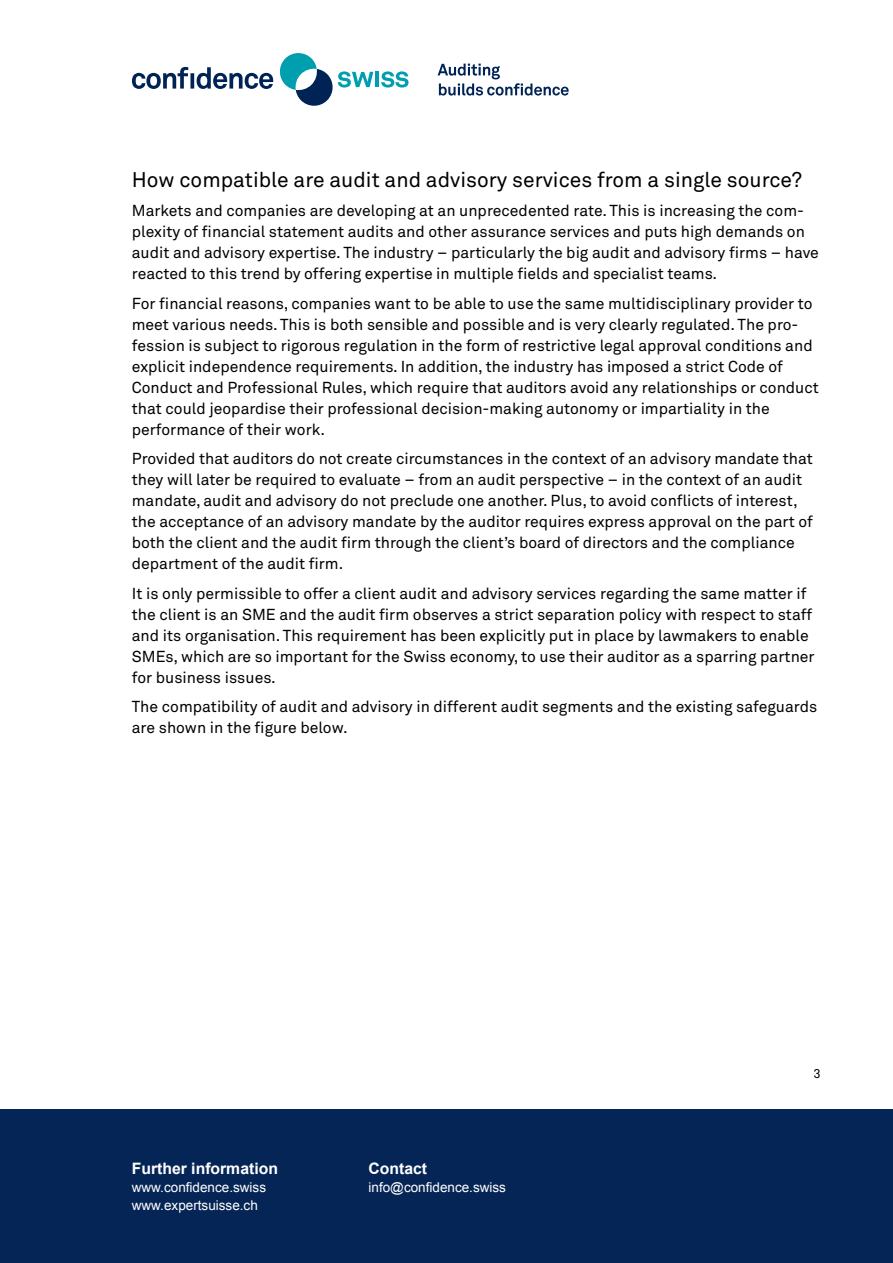
<style>
.page{position:relative;width:893px;height:1263px;background:#fff}
.page>*{position:absolute;margin:0;border:0;box-sizing:border-box;transform-origin:0 0}
.t1{font:21px "Akkurat Pro";color:#000}
.t2{font:15.75px/21px "Akkurat Pro";color:#000}
.t3{font:700 15.75px "Arial";color:#fff}
.t4{font:13.5px/18px "Arial";color:#fff}
.t5{font:12.75px "Akkurat Pro";color:#000}
</style>
<div class="page">
<div style="left:0;top:1109px;width:893px;height:154px;background:#052556"></div>
<svg style="left:132px;top:53px;width:241px;height:53px"></svg>
<hr style="left:375px;top:72px;width:4px;height:15px;background:#009faf">
<svg style="left:381px;top:71px;width:28px;height:17px"></svg>
<svg style="left:438px;top:64px;width:131px;height:32px"></svg>
<h1 class="t1" style="left:132px;top:167px;width:672px">How compatible are audit and advisory services from a single source?</h1>
<p class="t2" style="left:132px;top:200px;width:689px">Markets and companies are developing at an unprecedented rate. This is increasing the com&shy;plexity of financial statement audits and other assurance services and puts high demands on audit and advisory expertise. The industry – particularly the big audit and advisory firms – have reacted to this trend by offering expertise in multiple fields and specialist teams.</p>
<p class="t2" style="left:132px;top:293px;width:688px">For financial reasons, companies want to be able to use the same multidisciplinary provider to meet various needs. This is both sensible and possible and is very clearly regulated. The pro&shy;fession is subject to rigorous regulation in the form of restrictive legal approval conditions and explicit independence requirements. In addition, the industry has imposed a strict Code of Conduct and Professional Rules, which require that auditors avoid any relationships or conduct that could jeopardise their professional decision-making autonomy or impartiality in the performance of their work.</p>
<p class="t2" style="left:132px;top:448px;width:683px">Provided that auditors do not create circumstances in the context of an advisory mandate that they will later be required to evaluate – from an audit perspective – in the context of an audit mandate, audit and advisory do not preclude one another. Plus, to avoid conflicts of interest, the acceptance of an advisory mandate by the auditor requires express approval on the part of both the client and the audit firm through the client’s board of directors and the compliance department of the audit firm.</p>
<p class="t2" style="left:132px;top:583px;width:684px">It is only permissible to offer a client audit and advisory services regarding the same matter if the client is an SME and the audit firm observes a strict separation policy with respect to staff and its organisation. This requirement has been explicitly put in place by lawmakers to enable SMEs, which are so important for the Swiss economy, to use their auditor as a sparring partner for business issues.</p>
<p class="t2" style="left:132px;top:696px;width:687px">The compatibility of audit and advisory in different audit segments and the existing safeguards are shown in the figure below.</p>
<p class="t3" style="left:132px;top:1158px;width:148px">Further information</p>
<p class="t4" style="left:132px;top:1178px;width:136px">www.confidence.swiss www.expertsuisse.ch</p>
<p class="t3" style="left:369px;top:1158px;width:60px">Contact</p>
<p class="t4" style="left:369px;top:1178px;width:139px">info@confidence.swiss</p>
<p class="t5" style="left:813px;top:1066px;width:9px">3</p>
</div>
